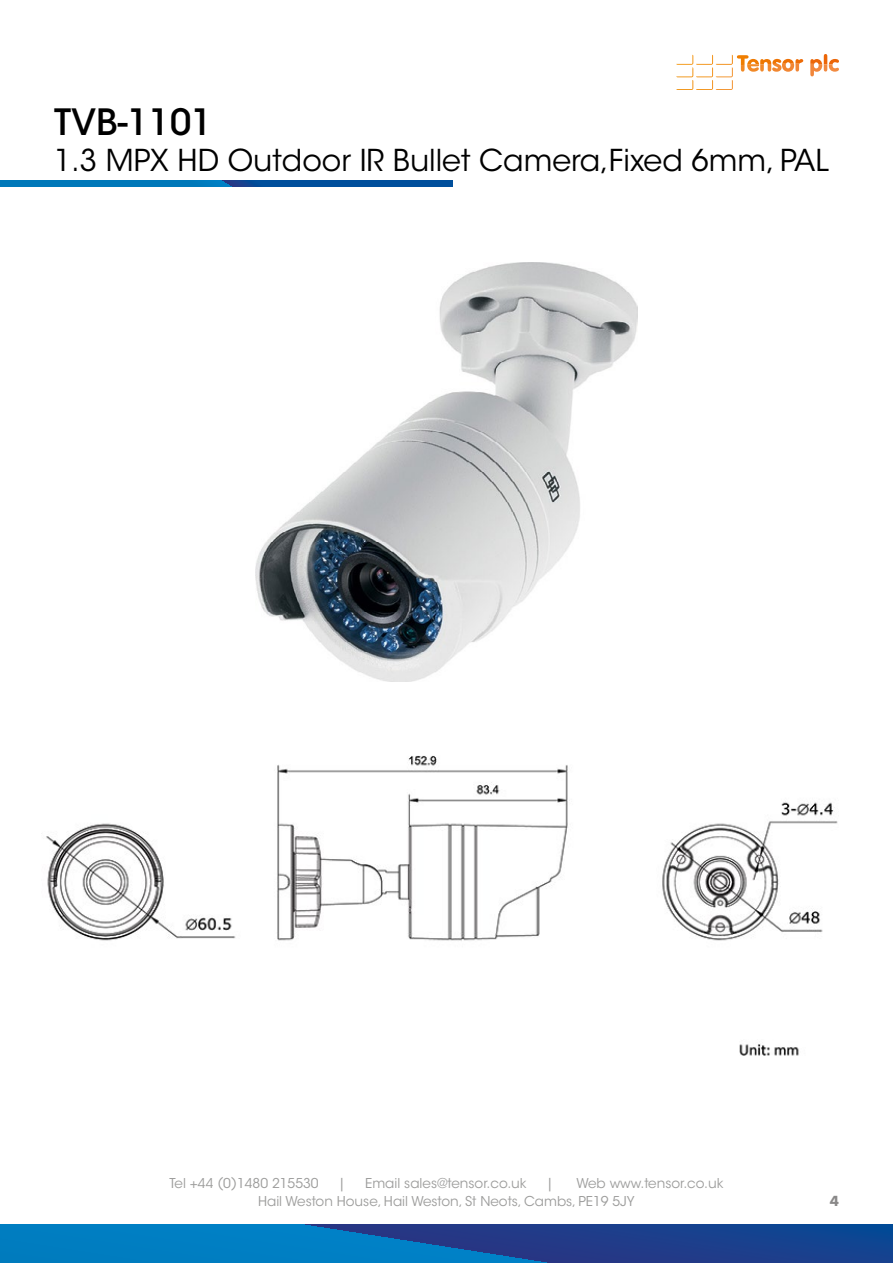
<style>
.page{position:relative;width:893px;height:1263px;background:#fff}
.page>*{position:absolute;margin:0;border:0;box-sizing:border-box;transform-origin:0 0}
.t1{font:500 36px "ITC Avant Garde Std";color:#000}
.t2{font:30px "ITC Avant Garde Std";color:#000}
.t3{font:13.5px/18px "ITC Avant Garde Std";color:#9d9d9c}
.t4{font:700 13.5px "Futura Std";color:#8a8989}
</style>
<div class="page">
<svg style="left:0;top:1224px;width:893px;height:39px;background:#0e5ca5"></svg>
<svg style="left:810px;top:54px;width:29px;height:22px"></svg>
<svg style="left:676px;top:55px;width:127px;height:35px"></svg>
<img style="left:676px;top:68px;width:17px;height:9px">
<svg style="left:0;top:180px;width:453px;height:6px;background:#0162aa"></svg>
<img style="left:46px;top:756px;width:792px;height:300px">
<img style="left:255px;top:263px;width:382px;height:418px">
<h1 class="t1" style="left:54px;top:99px;width:160px">TVB-1101</h1>
<h2 class="t2" style="left:54px;top:142px;width:776px">1.3 MPX HD Outdoor IR Bullet Camera,Fixed 6mm, PAL</h2>
<p class="t3" style="left:169px;top:1174px;width:151px">Tel +44 (0)1480 215530</p>
<p class="t3" style="left:338px;top:1174px;width:9px">|</p>
<p class="t3" style="left:365px;top:1174px;width:163px">Email sales@tensor.co.uk</p>
<p class="t3" style="left:546px;top:1174px;width:9px">|</p>
<p class="t3" style="left:258px;top:1174px;width:467px;text-indent:318px">Web www.tensor.co.uk<br>Hail Weston House, Hail Weston, St Neots, Cambs, PE19 5JY</p>
<p class="t4" style="left:830px;top:1192px;width:11px">4</p>
</div>
